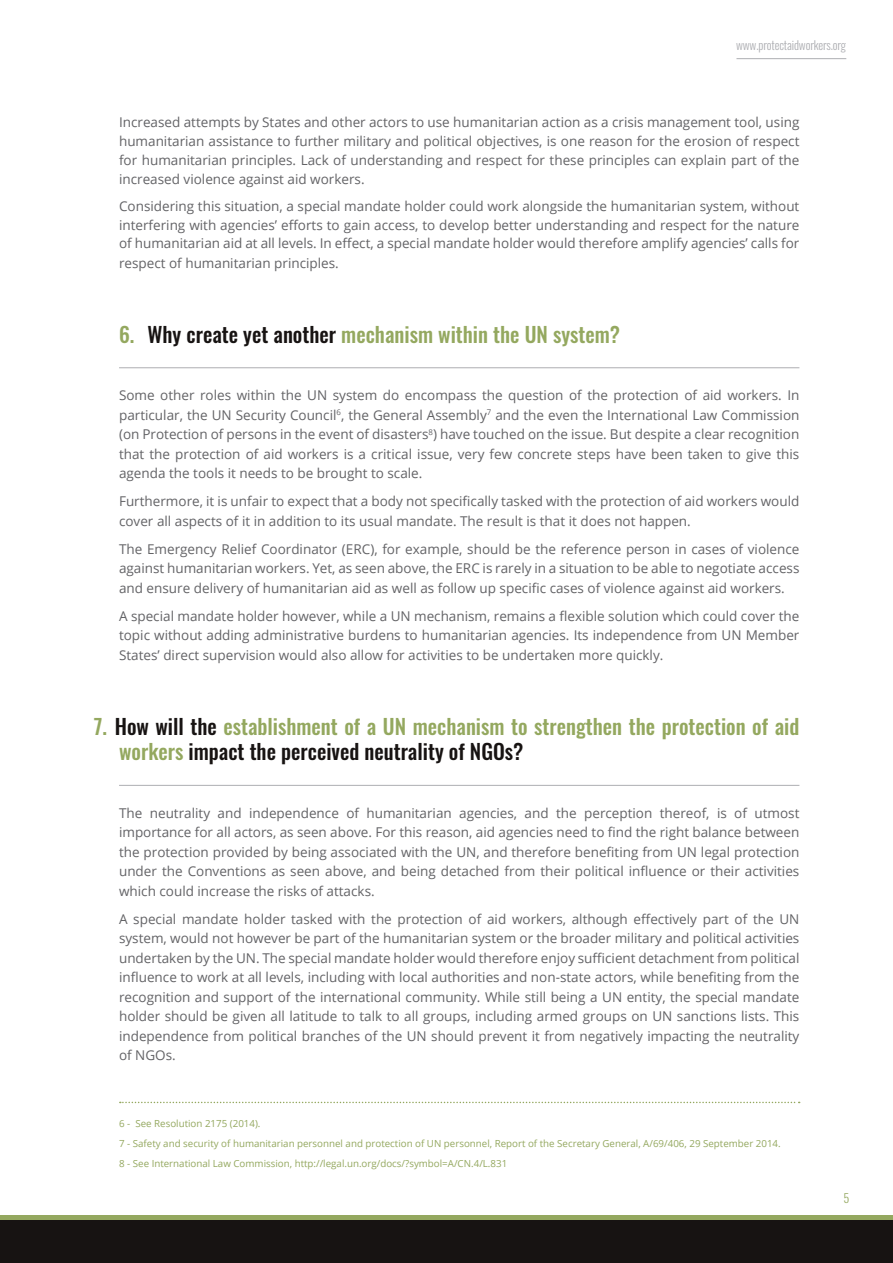
<style>
.page{position:relative;width:893px;height:1263px;background:#fff}
.page>*{position:absolute;margin:0;border:0;box-sizing:border-box;transform-origin:0 0}
.t1{font:500 21px/25.5px "Oswald";color:#94a85f}
.t2{font:13.5px/19.5px "Open Sans";color:#636366;text-align:justify}
.t3{font:300 12px "Oswald";letter-spacing:-.01em;color:#adaeb2}
.t4{font:300 12px "Oswald";color:#94a85f}
.Style_de_paragraphe{font:9.75px "Open Sans";color:#94a85f}
.s1{color:#171312}
</style>
<div class="page">
<div style="left:0;top:1215px;width:893px;height:48px;background:#94a85f"></div>
<div style="left:0;top:1220px;width:893px;height:43px;background:#171312"></div>
<hr style="left:736px;top:58px;width:110px;height:1px;background:#adaeb2">
<hr style="left:119px;top:367px;width:680px;height:1px;background:#adaeb2">
<hr style="left:119px;top:785px;width:680px;height:1px;background:#adaeb2">
<svg style="left:120px;top:1102px;width:680px;height:1px"></svg>
<p class="t3" style="left:736px;top:37px;width:112px">www.protectaidworkers.org</p>
<p class="t2" style="left:119px;top:113px;width:682px;line-height:18.8px">Increased attempts by States and other actors to use humanitarian action as a crisis management tool, using humanitarian assistance to further military and political objectives, is one reason for the erosion of respect for humanitarian principles. Lack of understanding and respect for these principles can explain part of the increased violence against aid workers.</p>
<p class="t2" style="left:119px;top:196px;width:682px;line-height:19px">Considering this situation, a special mandate holder could work alongside the humanitarian system, without interfering with agencies’ efforts to gain access, to develop better understanding and respect for the nature of humanitarian aid at all levels. In effect, a special mandate holder would therefore amplify agencies’ calls for respect of humanitarian principles.</p>
<p class="t1" style="left:119px;top:322px;width:503px">6. <span class="s1">Why create yet another</span> mechanism within the UN system?</p>
<p class="t2" style="left:119px;top:385px;width:682px">Some other roles within the UN system do encompass the question of the protection of aid workers. In particular, the UN Security Council<sup>6</sup>, the General Assembly<sup>7</sup> and the even the International Law Commission (on Protection of persons in the event of disasters<sup>8</sup>) have touched on the issue. But despite a clear recognition that the protection of aid workers is a critical issue, very few concrete steps have been taken to give this agenda the tools it needs to be brought to scale.</p>
<p class="t2" style="left:119px;top:491px;width:682px">Furthermore, it is unfair to expect that a body not specifically tasked with the protection of aid workers would cover all aspects of it in addition to its usual mandate. The result is that it does not happen.</p>
<p class="t2" style="left:119px;top:539px;width:682px">The Emergency Relief Coordinator (ERC), for example, should be the reference person in cases of violence against humanitarian workers. Yet, as seen above, the ERC is rarely in a situation to be able to negotiate access and ensure delivery of humanitarian aid as well as follow up specific cases of violence against aid workers.</p>
<p class="t2" style="left:119px;top:606px;width:682px">A special mandate holder however, while a UN mechanism, remains a flexible solution which could cover the topic without adding administrative burdens to humanitarian agencies. Its independence from UN Member States’ direct supervision would also allow for activities to be undertaken more quickly.</p>
<p class="t1" style="left:119px;top:714px;width:682px;text-indent:-26px">7. <span class="s1">How will the</span> establishment of a UN mechanism to strengthen the protection of aid workers <span class="s1">impact the perceived neutrality of NGOs?</span></p>
<p class="t2" style="left:119px;top:803px;width:682px">The neutrality and independence of humanitarian agencies, and the perception thereof, is of utmost importance for all actors, as seen above. For this reason, aid agencies need to find the right balance between the protection provided by being associated with the UN, and therefore benefiting from UN legal protection under the Conventions as seen above, and being detached from their political influence or their activities which could increase the risks of attacks.</p>
<p class="t2" style="left:119px;top:909px;width:682px">A special mandate holder tasked with the protection of aid workers, although effectively part of the UN system, would not however be part of the humanitarian system or the broader military and political activities undertaken by the UN. The special mandate holder would therefore enjoy sufficient detachment from political influence to work at all levels, including with local authorities and non-state actors, while benefiting from the recognition and support of the international community. While still being a UN entity, the special mandate holder should be given all latitude to talk to all groups, including armed groups on UN sanctions lists. This independence from political branches of the UN should prevent it from negatively impacting the neutrality of NGOs.</p>
<p class="Style_de_paragraphe" style="left:119px;top:1117px;width:143px">6 - See Resolution 2175 (2014).</p>
<p class="Style_de_paragraphe" style="left:119px;top:1137px;width:663px">7 - Safety and security of humanitarian personnel and protection of UN personnel, Report of the Secretary General, A/69/406, 29 September 2014.</p>
<p class="Style_de_paragraphe" style="left:119px;top:1157px;width:390px">8 - See International Law Commission, http://legal.un.org/docs/?symbol=A/CN.4/L.831</p>
<p class="t4" style="left:843px;top:1190px;width:7px">5</p>
</div>
